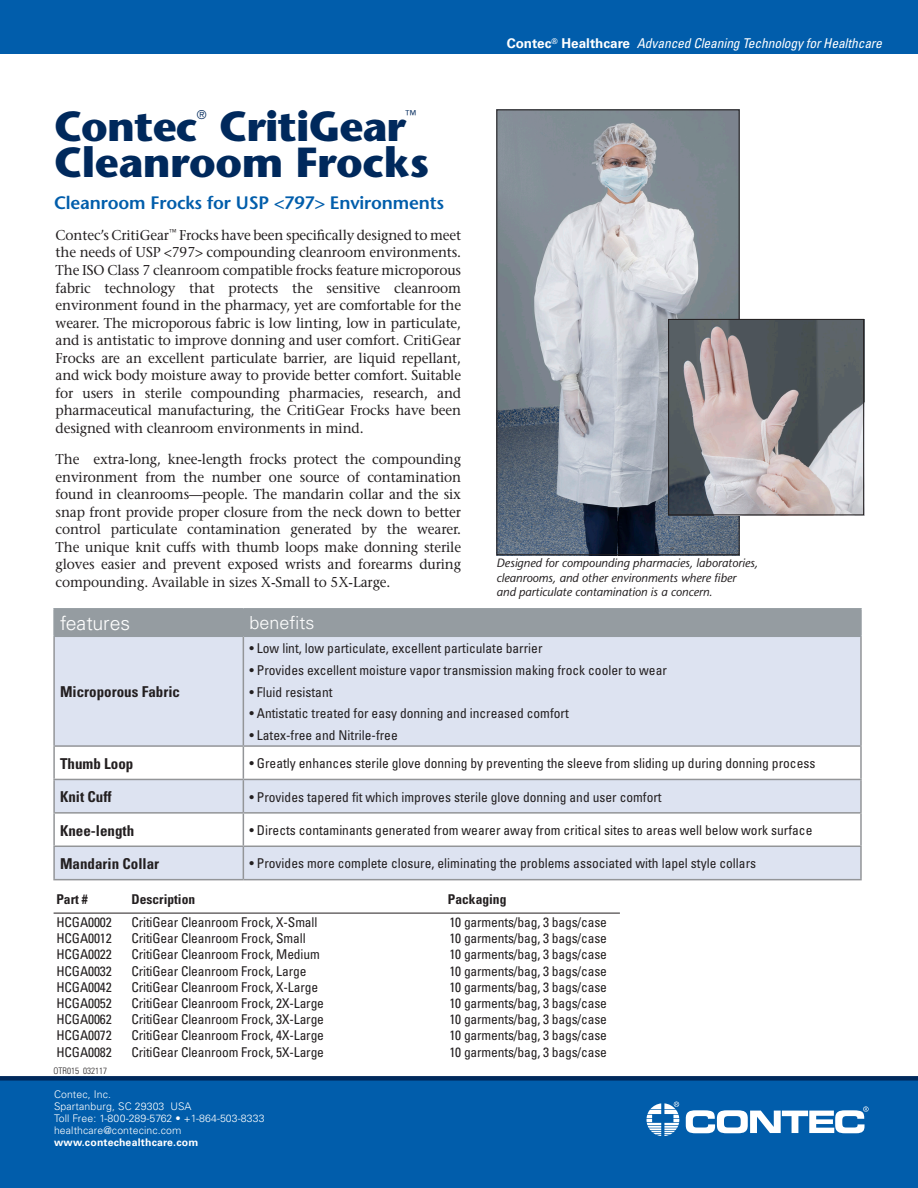
<style>
.page{position:relative;width:918px;height:1188px;background:#fff}
.page>*{position:absolute;margin:0;border:0;box-sizing:border-box;transform-origin:0 0}
.t1{font:700 42px "Stone Sans";letter-spacing:-.015em;color:#00295c}
.t2{font:300 19.5px "Univers";color:#fff}
.t3{font:600 18px "Stone Sans";letter-spacing:-.01em;color:#015dab}
.t4{font:300 18px "Univers";color:#fff}
.t5{font:700 condensed 15px "Univers";color:#231f20}
.t6{font:14.25px/17.5px "Stone Serif";letter-spacing:-.01em;color:#231f20;text-align:justify;scale:.96 1}
.t7{font:condensed 13.5px "Univers";color:#231f20}
.t8{font:italic condensed 13.5px "Univers";letter-spacing:-.01em;color:#fff}
.t9{font:700 condensed 13.5px "Univers";color:#231f20}
.t10{font:300 12.3px "Univers";color:#00295c}
.t11{font:italic 12px/14.4px "Stone Sans";color:#231f20}
.t12{font:300 10.5px "Univers";letter-spacing:.01em;color:#fff}
.t13{font:700 10.5px "Univers";letter-spacing:.02em;color:#fff}
.t14{font:300 condensed 9px "Univers";color:#231f20}
.s1{font-weight:700;font-style:normal;font-stretch:normal}
</style>
<div class="page">
<img style="left:498px;top:112px;width:240px;height:441px">
<div style="left:0;top:0;width:918px;height:54px;background:#015dab"></div>
<div style="left:0;top:1080px;width:918px;height:108px;background:#015dab"></div>
<div style="left:55px;top:610px;width:805px;height:26px;background:#959ca1"></div>
<div style="left:55px;top:637px;width:805px;height:242px;background:#dde3f1"></div>
<svg style="left:55px;top:747px;width:805px;height:99px"></svg>
<hr style="left:53px;top:747px;width:2px;height:32px;background:#939598">
<hr style="left:243px;top:747px;width:1px;height:32px;background:#939598">
<hr style="left:860px;top:747px;width:2px;height:32px;background:#939598">
<hr style="left:53px;top:779px;width:190px;height:1px;background:#939598">
<hr style="left:53px;top:780px;width:2px;height:32px;background:#939598">
<hr style="left:243px;top:779px;width:619px;height:1px;background:#939598">
<hr style="left:243px;top:780px;width:1px;height:32px;background:#939598">
<hr style="left:860px;top:780px;width:2px;height:32px;background:#939598">
<hr style="left:53px;top:812px;width:190px;height:2px;background:#939598">
<hr style="left:53px;top:814px;width:2px;height:32px;background:#939598">
<hr style="left:243px;top:812px;width:619px;height:2px;background:#939598">
<hr style="left:243px;top:814px;width:1px;height:32px;background:#939598">
<hr style="left:860px;top:814px;width:2px;height:32px;background:#939598">
<hr style="left:53px;top:847px;width:2px;height:32px;background:#939598">
<hr style="left:243px;top:847px;width:1px;height:32px;background:#939598">
<hr style="left:860px;top:847px;width:2px;height:32px;background:#939598">
<hr style="left:53px;top:637px;width:2px;height:108px;background:#939598">
<hr style="left:243px;top:637px;width:1px;height:108px;background:#939598">
<hr style="left:860px;top:637px;width:2px;height:108px;background:#939598">
<hr style="left:53px;top:745px;width:190px;height:2px;background:#939598">
<hr style="left:243px;top:745px;width:619px;height:2px;background:#939598">
<hr style="left:53px;top:846px;width:190px;height:1px;background:#939598">
<hr style="left:53px;top:879px;width:190px;height:1px;background:#939598">
<hr style="left:243px;top:846px;width:619px;height:1px;background:#939598">
<hr style="left:243px;top:879px;width:619px;height:1px;background:#939598">
<hr style="left:53px;top:608px;width:190px;height:2px;background:#959ca1">
<hr style="left:53px;top:610px;width:2px;height:26px;background:#959ca1">
<hr style="left:243px;top:608px;width:619px;height:2px;background:#959ca1">
<hr style="left:860px;top:610px;width:2px;height:26px;background:#959ca1">
<hr style="left:53px;top:636px;width:190px;height:1px;background:#959ca1">
<hr style="left:243px;top:636px;width:619px;height:1px;background:#959ca1">
<svg style="left:686px;top:1106px;width:183px;height:27px"></svg>
<svg style="left:647px;top:1102px;width:32px;height:34px"></svg>
<div style="left:0;top:1076px;width:918px;height:5px;background:#00295c"></div>
<div style="left:496px;top:110px;width:244px;height:445px;border:1px solid #231f20"></div>
<hr style="left:54px;top:913px;width:566px;height:1px;background:#231f20">
<img style="left:670px;top:321px;width:192px;height:192px">
<div style="left:668px;top:319px;width:196px;height:196px;border:1px solid #231f20"></div>
<p class="t1" style="left:54px;top:101px;width:145px">Contec</p>
<p class="t10" style="left:197px;top:107px;width:11px">®</p>
<p class="t1" style="left:219px;top:101px;width:188px">CritiGear</p>
<p class="t10" style="left:405px;top:107px;width:13px">™</p>
<p class="t1" style="left:54px;top:137px;width:377px">Cleanroom Frocks</p>
<p class="t3" style="left:54px;top:192px;width:392px">Cleanroom Frocks for USP &lt;797&gt; Environments</p>
<p class="t6" style="left:56px;top:226px;width:424px">Contec’s CritiGear<sup>™</sup> Frocks have been specifically designed to meet the needs of USP &lt;797&gt; compounding cleanroom environments.<br>The ISO Class 7 cleanroom compatible frocks feature microporous fabric technology that protects the sensitive cleanroom environment found in the pharmacy, yet are comfortable for the wearer. The microporous fabric is low linting, low in particulate, and is antistatic to improve donning and user comfort. CritiGear Frocks are an excellent particulate barrier, are liquid repellant, and wick body moisture away to provide better comfort. Suitable for users in sterile compounding pharmacies, research, and pharmaceutical manufacturing, the CritiGear Frocks have been designed with cleanroom environments in mind.</p>
<p class="t6" style="left:56px;top:450px;width:424px">The extra-long, knee-length frocks protect the compounding environment from the number one source of contamination found in cleanrooms—people. The mandarin collar and the six snap front provide proper closure from the neck down to better control particulate contamination generated by the wearer.<br>The unique knit cuffs with thumb loops make donning sterile gloves easier and prevent exposed wrists and forearms during compounding. Available in sizes X-Small to 5X-Large.</p>
<p class="t2" style="left:60px;top:612px;width:72px">features</p>
<p class="t4" style="left:249px;top:612px;width:67px">benefits</p>
<p class="t8" style="left:507px;top:35px;width:377px"><span class="s1">Contec</span><sup>®</sup> <span class="s1">Healthcare</span> Advanced Cleaning Technology for Healthcare</p>
<p class="t11" style="left:496px;top:556px;width:263px">Designed for compounding pharmacies, laboratories, cleanrooms, and other environments where fiber and particulate contamination is a concern.</p>
<p class="t5" style="left:60px;top:683px;width:121px">Microporous Fabric</p>
<p class="t7" style="left:249px;top:640px;width:295px">• Low lint, low particulate, excellent particulate barrier</p>
<p class="t7" style="left:249px;top:661px;width:419px">• Provides excellent moisture vapor transmission making frock cooler to wear</p>
<p class="t7" style="left:249px;top:683px;width:85px">• Fluid resistant</p>
<p class="t7" style="left:249px;top:705px;width:321px">• Antistatic treated for easy donning and increased comfort</p>
<p class="t7" style="left:249px;top:727px;width:150px">• Latex-free and Nitrile-free</p>
<p class="t5" style="left:60px;top:754px;width:75px">Thumb Loop</p>
<p class="t7" style="left:249px;top:755px;width:568px">• Greatly enhances sterile glove donning by preventing the sleeve from sliding up during donning process</p>
<p class="t5" style="left:60px;top:788px;width:53px">Knit Cuff</p>
<p class="t7" style="left:249px;top:788px;width:414px">• Provides tapered fit which improves sterile glove donning and user comfort</p>
<p class="t5" style="left:60px;top:821px;width:76px">Knee-length</p>
<p class="t7" style="left:249px;top:822px;width:565px">• Directs contaminants generated from wearer away from critical sites to areas well below work surface</p>
<p class="t5" style="left:60px;top:854px;width:101px">Mandarin Collar</p>
<p class="t7" style="left:249px;top:855px;width:508px">• Provides more complete closure, eliminating the problems associated with lapel style collars</p>
<p class="t9" style="left:56px;top:891px;width:33px">Part #</p>
<p class="t9" style="left:131px;top:891px;width:65px">Description</p>
<p class="t9" style="left:448px;top:891px;width:60px">Packaging</p>
<p class="t7" style="left:56px;top:914px;width:57px">HCGA0002</p>
<p class="t7" style="left:131px;top:914px;width:188px">CritiGear Cleanroom Frock, X-Small</p>
<p class="t7" style="left:449px;top:914px;width:159px">10 garments/bag, 3 bags/case</p>
<p class="t7" style="left:56px;top:930px;width:57px">HCGA0012</p>
<p class="t7" style="left:131px;top:930px;width:176px">CritiGear Cleanroom Frock, Small</p>
<p class="t7" style="left:449px;top:930px;width:159px">10 garments/bag, 3 bags/case</p>
<p class="t7" style="left:56px;top:946px;width:57px">HCGA0022</p>
<p class="t7" style="left:131px;top:946px;width:190px">CritiGear Cleanroom Frock, Medium</p>
<p class="t7" style="left:449px;top:946px;width:159px">10 garments/bag, 3 bags/case</p>
<p class="t7" style="left:56px;top:962px;width:57px">HCGA0032</p>
<p class="t7" style="left:131px;top:962px;width:177px">CritiGear Cleanroom Frock, Large</p>
<p class="t7" style="left:449px;top:962px;width:159px">10 garments/bag, 3 bags/case</p>
<p class="t7" style="left:56px;top:979px;width:57px">HCGA0042</p>
<p class="t7" style="left:131px;top:979px;width:188px">CritiGear Cleanroom Frock, X-Large</p>
<p class="t7" style="left:449px;top:979px;width:159px">10 garments/bag, 3 bags/case</p>
<p class="t7" style="left:56px;top:995px;width:57px">HCGA0052</p>
<p class="t7" style="left:131px;top:995px;width:194px">CritiGear Cleanroom Frock, 2X-Large</p>
<p class="t7" style="left:449px;top:995px;width:159px">10 garments/bag, 3 bags/case</p>
<p class="t7" style="left:56px;top:1011px;width:57px">HCGA0062</p>
<p class="t7" style="left:131px;top:1011px;width:194px">CritiGear Cleanroom Frock, 3X-Large</p>
<p class="t7" style="left:449px;top:1011px;width:159px">10 garments/bag, 3 bags/case</p>
<p class="t7" style="left:56px;top:1027px;width:57px">HCGA0072</p>
<p class="t7" style="left:131px;top:1027px;width:194px">CritiGear Cleanroom Frock, 4X-Large</p>
<p class="t7" style="left:449px;top:1027px;width:159px">10 garments/bag, 3 bags/case</p>
<p class="t7" style="left:56px;top:1043px;width:57px">HCGA0082</p>
<p class="t7" style="left:131px;top:1043px;width:194px">CritiGear Cleanroom Frock, 5X-Large</p>
<p class="t7" style="left:449px;top:1043px;width:159px">10 garments/bag, 3 bags/case</p>
<p class="t14" style="left:54px;top:1065px;width:55px">OTR015 032117</p>
<p class="t12" style="left:54px;top:1088px;width:59px">Contec, Inc.</p>
<p class="t12" style="left:54px;top:1100px;width:139px">Spartanburg, SC 29303 USA</p>
<p class="t12" style="left:54px;top:1112px;width:212px">Toll Free: 1-800-289-5762 • +1-864-503-8333</p>
<p class="t12" style="left:54px;top:1124px;width:129px">healthcare@contecinc.com</p>
<p class="t13" style="left:54px;top:1136px;width:146px">www.contechealthcare.com</p>
</div>
